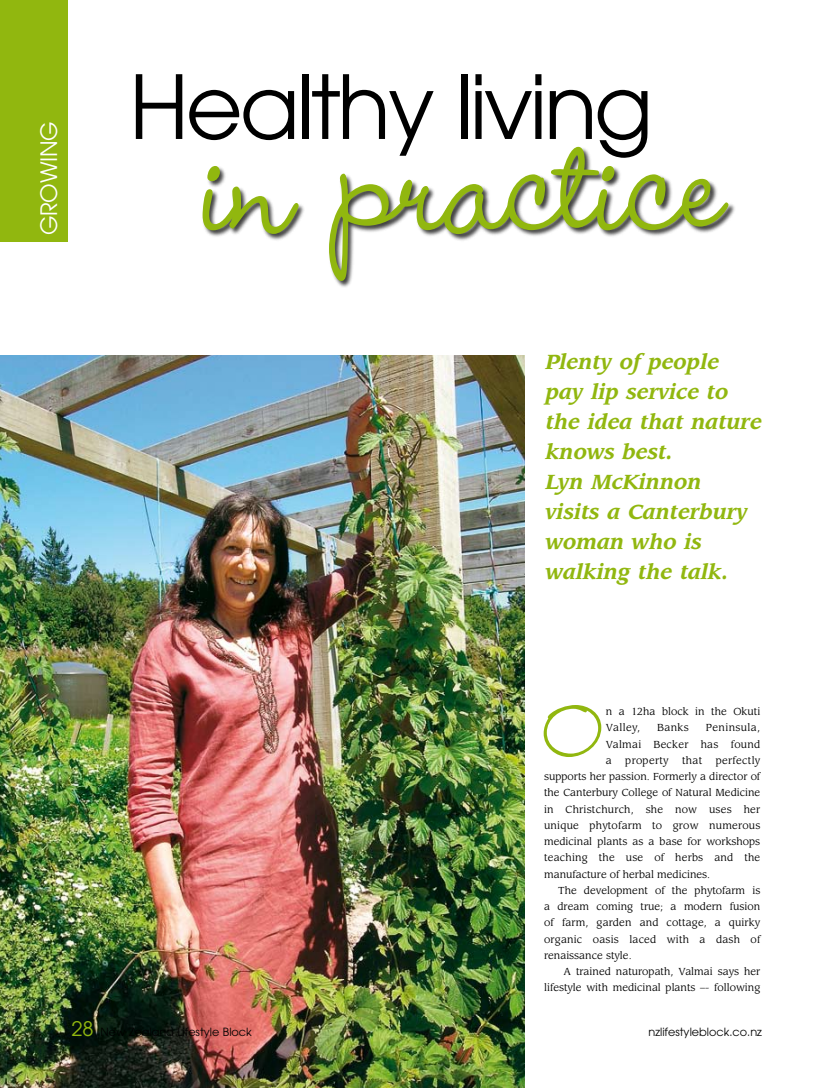
<style>
.page{position:relative;width:833px;height:1088px;background:#fff}
.page>*{position:absolute;margin:0;border:0;box-sizing:border-box;transform-origin:0 0}
.t1{font:500 178.75px "Wendy LP";color:#91b70f}
.t2{font:500 90.12px "Wendy LP";color:#91b70f}
.t3{font:87.5px "Avant Garde";letter-spacing:-.035em;color:#000}
.t4{font:22.5px "Avant Garde";letter-spacing:-.015em;color:#fff}
.t5{font:italic 700 20px/30px "Leawood";color:#91b70f}
.t6{font:11.25px "Avant Garde";color:#000}
.t7{font:10px/16.2px "Leawood";color:#000;text-align:justify}
.t8{font:10px "Leawood";letter-spacing:.03em;color:#000}
.s1{font-size:20px;color:#91b70f}
</style>
<div class="page">
<img style="left:0;top:355px;width:524px;height:733px">
<div style="left:0;top:0;width:67px;height:241px;background:#91b70f"></div>
<div style="left:201px;top:146px;width:535px;height:143px;background:#000;opacity:.75"></div>
<h3 class="t4" style="left:35px;top:235px;width:113px;rotate:-90deg">Growing</h3>
<h3 class="t3" style="left:129px;top:55px;width:525px">Healthy living</h3>
<h1 class="t1" style="left:205px;top:84px;width:521px">in practice</h1>
<h3 class="t5" style="left:546px;top:347px;width:217px">Plenty of people pay lip service to the idea that nature knows best.<br>Lyn McKinnon<br>visits a Canterbury woman who is walking the talk.</h3>
<h2 class="t2" style="left:544px;top:680px;width:63px">O</h2>
<p class="t7" style="left:606px;top:704px;width:156px">n a 12ha block in the Okuti<br>Valley,</p>
<p class="t7" style="left:606px;top:720px;width:156px;text-indent:100px">Peninsula, Valmai Becker has found a</p>
<p class="t7" style="left:657px;top:720px;width:33px">Banks</p>
<p class="t7" style="left:544px;top:752px;width:218px;text-indent:172px">perfectly supports her passion. Formerly a director of the Canterbury College of Natural Medicine in Christchurch, she now uses her unique phytofarm to grow numerous medicinal plants as a base for workshops teaching the use of herbs and the manufacture of herbal medicines.</p>
<p class="t7" style="left:544px;top:882px;width:218px;text-indent:14px">The development of the phytofarm is a dream coming true; a modern fusion of farm, garden and cottage, a quirky organic oasis laced with a dash of renaissance style.</p>
<p class="t7" style="left:544px;top:964px;width:218px;text-align:right">A trained naturopath, Valmai says her lifestyle with medicinal plants –- following</p>
<p class="t8" style="left:625px;top:754px;width:45px">property</p>
<p class="t7" style="left:682px;top:752px;width:22px">that</p>
<p class="t6" style="left:72px;top:1025px;width:182px"><span class="s1">28</span> New Zealand Lifestyle Block</p>
<p class="t6" style="left:648px;top:1025px;width:115px">nzlifestyleblock.co.nz</p>
</div>
